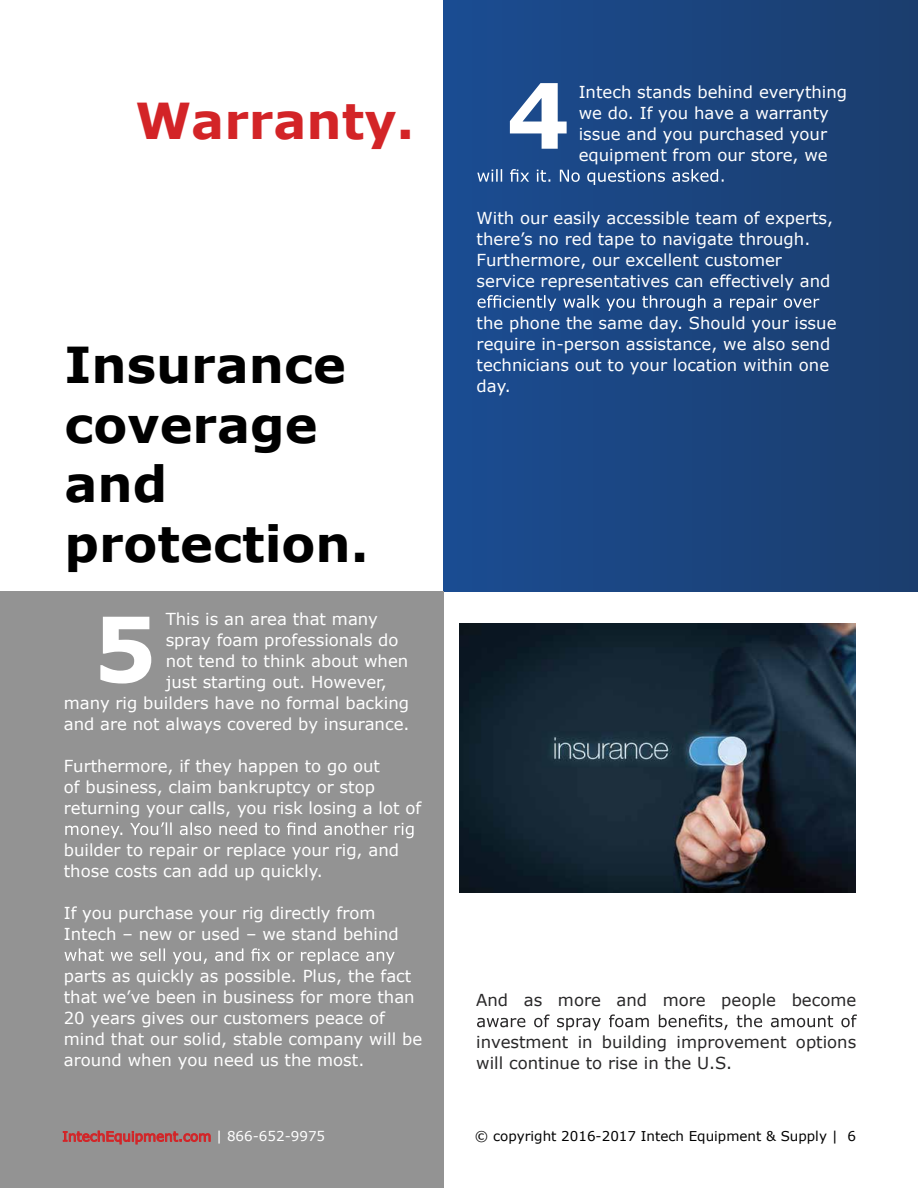
<style>
.page{position:relative;width:918px;height:1188px;background:#fff}
.page>*{position:absolute;margin:0;border:0;box-sizing:border-box;transform-origin:0 0}
.t1{font:700 90px "Verdana";color:#fff}
.t2{font:700 49.5px/59.4px "Verdana";color:#000}
.t3{font:700 49.5px "Verdana";color:#d32427}
.t4{font:16.5px/21px "Verdana";color:#fff}
.t5{font:16.5px/21px "Verdana";color:#292829}
.t6{font:13.5px "Verdana";color:#d32427}
.t7{font:13.5px "Verdana";color:#000}
.s1{color:#fff}
.s2{color:#000}
</style>
<div class="page">
<div style="left:444px;top:0;width:474px;height:591px;background:linear-gradient(to right,#1b4c92,#1b3d6d)"></div>
<div style="left:0;top:591px;width:444px;height:597px;background:#939393"></div>
<svg style="left:477px;top:169px;width:247px;height:16px;background:#486b9d"></svg>
<svg style="left:477px;top:295px;width:342px;height:16px;background:#486b9a"></svg>
<svg style="left:65px;top:822px;width:349px;height:16px"></svg>
<svg style="left:64px;top:948px;width:331px;height:16px"></svg>
<img style="left:459px;top:623px;width:396px;height:269px">
<svg style="left:63px;top:1131px;width:148px;height:14px"></svg>
<svg style="left:477px;top:1014px;width:380px;height:16px"></svg>
<h2 class="t3" style="left:135px;top:86px;width:281px">Warranty.</h2>
<h2 class="t2" style="left:64px;top:335px;width:306px">Insurance coverage and protection.</h2>
<p class="t4" style="left:166px;top:608px;width:214px">This is an area that many</p>
<p class="t4" style="left:166px;top:629px;width:234px">spray foam professionals do</p>
<p class="t4" style="left:166px;top:650px;width:244px">not tend to think about when</p>
<p class="t4" style="left:166px;top:671px;width:223px">just starting out. However,</p>
<p class="t4" style="left:64px;top:692px;width:347px">many rig builders have no formal backing</p>
<p class="t4" style="left:64px;top:713px;width:347px">and are not always covered by insurance.</p>
<p class="t4" style="left:64px;top:755px;width:359px">Furthermore, if they happen to go out<br>of business, claim bankruptcy or stop returning your calls, you risk losing a lot of</p>
<p class="t4" style="left:64px;top:839px;width:337px">builder to repair or replace your rig, and those costs can add up quickly.</p>
<p class="t4" style="left:64px;top:902px;width:337px">If you purchase your rig directly from<br>Intech – new or used – we stand behind</p>
<p class="t4" style="left:64px;top:965px;width:360px">parts as quickly as possible. Plus, the fact that we’ve been in business for more than 20 years gives our customers peace of mind that our solid, stable company will be around when you need us the most.</p>
<h1 class="t1" style="left:93px;top:586px;width:65px">5</h1>
<h1 class="t1" style="left:506px;top:52px;width:65px">4</h1>
<p class="t4" style="left:579px;top:81px;width:270px">Intech stands behind everything we do. If you have a warranty issue and you purchased your equipment from our store, we</p>
<p class="t4" style="left:477px;top:207px;width:358px">With our easily accessible team of experts, there’s no red tape to navigate through.<br>Furthermore, our excellent customer service representatives can effectively and</p>
<p class="t4" style="left:477px;top:312px;width:361px">the phone the same day. Should your issue require in-person assistance, we also send technicians out to your location within one day.</p>
<p class="t5" style="left:476px;top:989px;width:382px">And as more and more people become</p>
<p class="t5" style="left:476px;top:1031px;width:382px">investment in building improvement options will continue to rise in the U.S.</p>
<p class="t6" style="left:62px;top:1127px;width:264px">IntechEquipment.com <span class="s1">| 866-652-9975</span></p>
<p class="t6" style="left:65px;top:1127px;width:264px">IntechEquipment.com <span class="s2">| 866-652-9975</span></p>
<p class="t7" style="left:475px;top:1127px;width:382px">© copyright 2016-2017 Intech Equipment &amp; Supply | 6</p>
</div>
